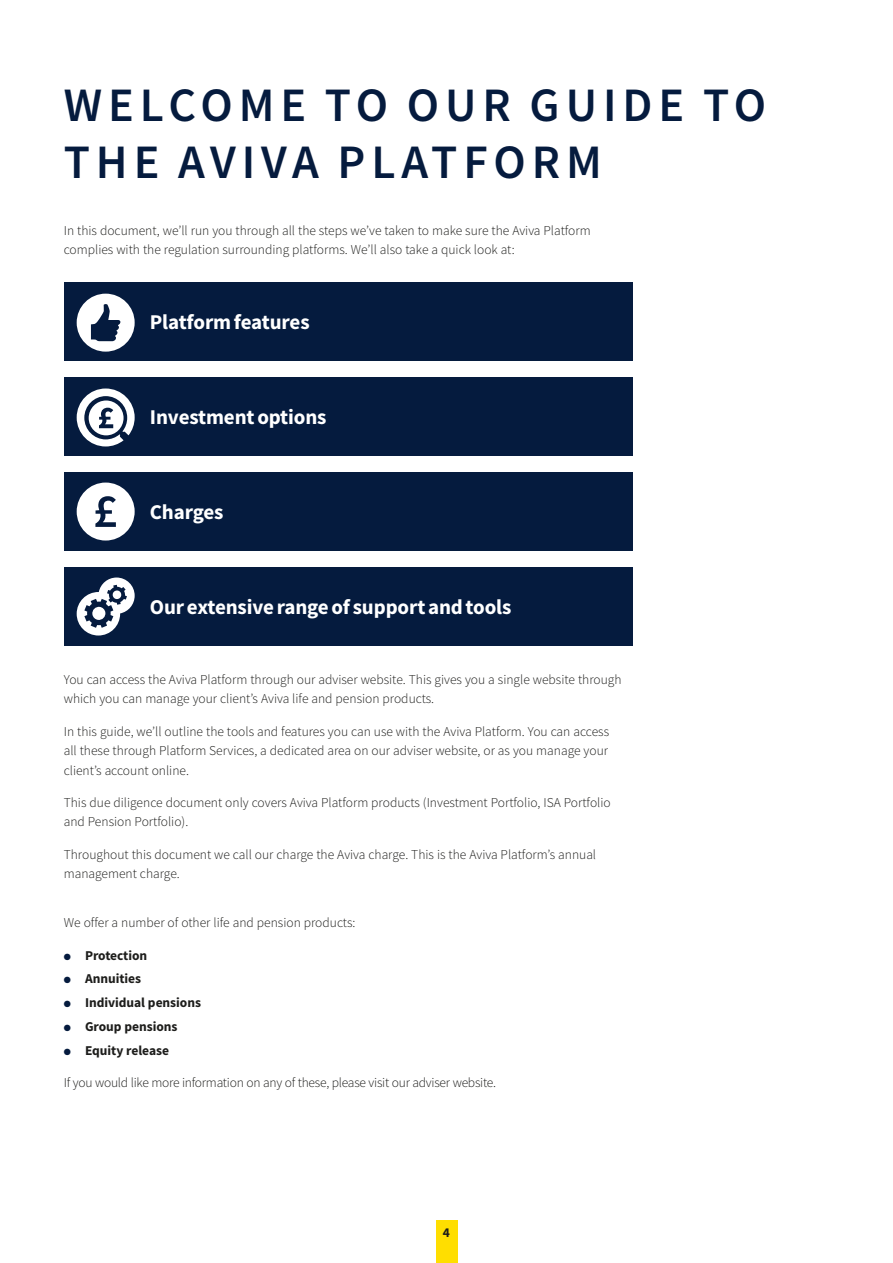
<style>
.page{position:relative;width:893px;height:1263px;background:#fff}
.page>*{position:absolute;margin:0;border:0;box-sizing:border-box;transform-origin:0 0}
.t1{font:600 48px/57px "Source Sans Pro";letter-spacing:.125em;color:#051b3e}
.t2{font:700 21px "Source Sans Pro";letter-spacing:-.005em;color:#fff}
.t3{font:300 13.5px/19.5px "Source Sans Pro";color:#1d1d1b}
.t4{font:300 13.5px "Source Sans Pro";letter-spacing:-.02em;color:#1d1d1b}
.t5{font:700 13.5px "Source Sans Pro";letter-spacing:-.005em;color:#1d1d1b}
.s1{color:#051b3e}
</style>
<div class="page">
<div style="left:436px;top:1220px;width:21px;height:43px;background:#ffde00"></div>
<div style="left:64px;top:282px;width:568px;height:79px;background:#051b3e"></div>
<div style="left:64px;top:377px;width:568px;height:79px;background:#051b3e"></div>
<div style="left:64px;top:472px;width:568px;height:79px;background:#051b3e"></div>
<div style="left:64px;top:567px;width:568px;height:79px;background:#051b3e"></div>
<svg style="left:77px;top:294px;width:58px;height:58px"></svg>
<svg style="left:77px;top:483px;width:58px;height:57px"></svg>
<svg style="left:77px;top:577px;width:58px;height:58px"></svg>
<svg style="left:77px;top:388px;width:58px;height:58px"></svg>
<h1 class="t1" style="left:64px;top:76px;width:704px">WELCOME TO OUR GUIDE TO<br>THE AVIVA PLATFORM</h1>
<p class="t3" style="left:64px;top:221px;width:528px">In this document, we’ll run you through all the steps we’ve taken to make sure the Aviva Platform complies with the regulation surrounding platforms. We’ll also take a quick look at:</p>
<h2 class="t2" style="left:150px;top:308px;width:161px">Platform features</h2>
<h2 class="t2" style="left:150px;top:403px;width:178px">Investment options</h2>
<h2 class="t2" style="left:150px;top:498px;width:75px">Charges</h2>
<h2 class="t2" style="left:150px;top:593px;width:363px">Our extensive range of support and tools</h2>
<p class="t3" style="left:64px;top:669px;width:559px">You can access the Aviva Platform through our adviser website. This gives you a single website through which you can manage your client’s Aviva life and pension products.</p>
<p class="t3" style="left:64px;top:721px;width:547px;text-align:justify">In this guide, we’ll outline the tools and features you can use with the Aviva Platform. You can access all these through Platform Services, a dedicated area on our adviser website, or as you manage your client’s account online.</p>
<p class="t3" style="left:64px;top:792px;width:548px">This due diligence document only covers Aviva Platform products (Investment Portfolio, ISA Portfolio and Pension Portfolio).</p>
<p class="t3" style="left:64px;top:844px;width:534px">Throughout this document we call our charge the Aviva charge. This is the Aviva Platform’s annual management charge.</p>
<p class="t3" style="left:64px;top:913px;width:293px">We offer a number of other life and pension products:</p>
<p class="t5" style="left:64px;top:946px;width:85px"><span class="s1">●</span> Protection</p>
<p class="t5" style="left:64px;top:970px;width:79px"><span class="s1">●</span> Annuities</p>
<p class="t5" style="left:64px;top:993px;width:139px"><span class="s1">●</span> Individual pensions</p>
<p class="t5" style="left:64px;top:1017px;width:115px"><span class="s1">●</span> Group pensions</p>
<p class="t5" style="left:64px;top:1041px;width:107px"><span class="s1">●</span> Equity release</p>
<p class="t4" style="left:64px;top:1074px;width:434px">If you would like more information on any of these, please visit our adviser website.</p>
<p class="t5" style="left:443px;top:1223px;width:9px">4</p>
</div>
